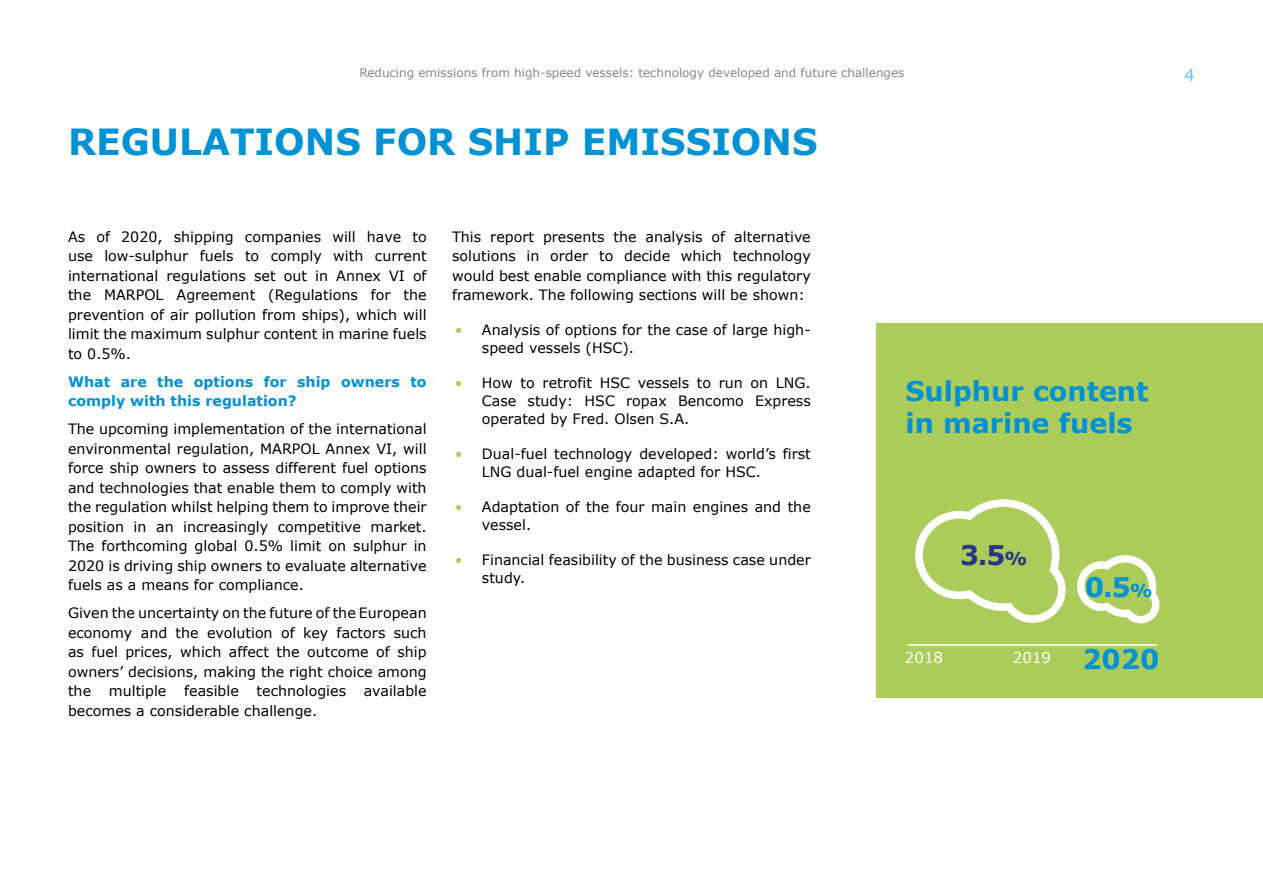
<style>
.page{position:relative;width:1263px;height:893px;background:#fff}
.page>*{position:absolute;margin:0;border:0;box-sizing:border-box;transform-origin:0 0}
.t1{font:700 36px "Verdana";color:#0092d4}
.t2{font:700 27px/32.4px "Verdana";color:#0092d4}
.t3{font:700 27px "Verdana";color:#283583}
.t4{font:16.5px "Verdana";color:#62c6e9}
.t5{font:15px "Verdana";color:#fff}
.t6{font:14.25px/19.5px "Verdana";color:#000;text-align:justify}
.t7{font:700 14.25px/19.5px "Verdana";color:#0092d4}
.t8{font:12px "Verdana";color:#878787}
.s1{color:#abcc58}
.s2{font-size:18px}
</style>
<div class="page">
<div style="left:876px;top:323px;width:387px;height:374px;background:#abcc58"></div>
<hr style="left:907px;top:644px;width:250px;height:2px;background:#fff">
<svg style="left:1077px;top:555px;width:82px;height:68px"></svg>
<svg style="left:915px;top:499px;width:151px;height:124px"></svg>
<p class="t8" style="left:359px;top:65px;width:547px">Reducing emissions from high-speed vessels: technology developed and future challenges</p>
<p class="t4" style="left:1184px;top:64px;width:12px">4</p>
<h1 class="t1" style="left:68px;top:119px;width:751px">REGULATIONS FOR SHIP EMISSIONS</h1>
<p class="t6" style="left:68px;top:227px;width:360px">As of 2020, shipping companies will have to use low-sulphur fuels to comply with current international regulations set out in Annex VI of the MARPOL Agreement (Regulations for the prevention of air pollution from ships), which will limit the maximum sulphur content in marine fuels to 0.5%.</p>
<p class="t7" style="left:68px;top:372px;width:360px">What are the options for ship owners to comply with this regulation?</p>
<p class="t6" style="left:68px;top:420px;width:360px">The upcoming implementation of the international environmental regulation, MARPOL Annex VI, will force ship owners to assess different fuel options and technologies that enable them to comply with the regulation whilst helping them to improve their position in an increasingly competitive market.<br>The forthcoming global 0.5% limit on sulphur in 2020 is driving ship owners to evaluate alternative fuels as a means for compliance.</p>
<p class="t6" style="left:68px;top:604px;width:360px">Given the uncertainty on the future of the European economy and the evolution of key factors such as fuel prices, which affect the outcome of ship owners’ decisions, making the right choice among the multiple feasible technologies available becomes a considerable challenge.</p>
<p class="t6" style="left:452px;top:227px;width:360px">This report presents the analysis of alternative solutions in order to decide which technology would best enable compliance with this regulatory framework. The following sections will be shown:</p>
<p class="t6" style="left:482px;top:321px;width:330px;line-height:18px;text-indent:-27px"><span class="s1">•</span> Analysis of options for the case of large high&shy;speed vessels (HSC).</p>
<p class="t6" style="left:482px;top:374px;width:330px;line-height:18px;text-indent:-27px"><span class="s1">•</span> How to retrofit HSC vessels to run on LNG.<br>Case study: HSC ropax Bencomo Express operated by Fred. Olsen S.A.</p>
<p class="t6" style="left:482px;top:445px;width:330px;line-height:18px;text-indent:-27px"><span class="s1">•</span> Dual-fuel technology developed: world’s first<br>LNG dual-fuel engine adapted for HSC.</p>
<p class="t6" style="left:482px;top:498px;width:330px;line-height:18px;text-indent:-27px"><span class="s1">•</span> Adaptation of the four main engines and the vessel.</p>
<p class="t6" style="left:482px;top:551px;width:330px;line-height:18px;text-indent:-27px"><span class="s1">•</span> Financial feasibility of the business case under study.</p>
<h2 class="t2" style="left:905px;top:375px;width:245px">Sulphur content in marine fuels</h2>
<h2 class="t3" style="left:960px;top:538px;width:69px">3.5<span class="s2">%</span></h2>
<p class="t5" style="left:905px;top:648px;width:40px">2018</p>
<p class="t5" style="left:1013px;top:648px;width:40px">2019</p>
<h2 class="t2" style="left:1085px;top:571px;width:69px">0.5<span class="s2">%</span></h2>
<h2 class="t2" style="left:1082px;top:643px;width:78px">2020</h2>
</div>
